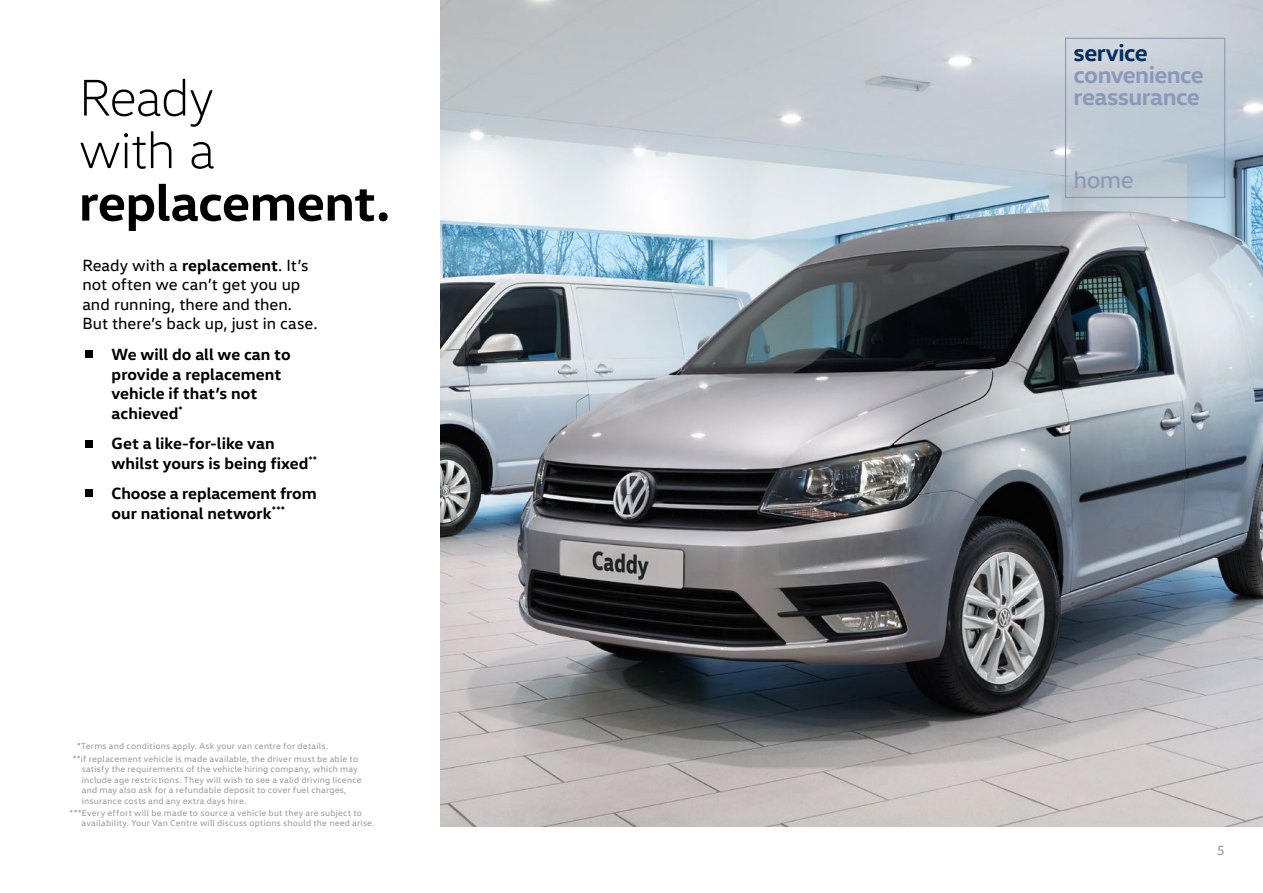
<style>
.page{position:relative;width:1263px;height:893px;background:#fff}
.page>*{position:absolute;margin:0;border:0;box-sizing:border-box;transform-origin:0 0}
.t1{font:700 52.5px "VW Head";letter-spacing:-.01em;color:#000}
.t2{font:300 52.5px/52.5px "VW Head";letter-spacing:-.015em;color:#000}
.t3{font:700 24px/21.8px "VW Head";letter-spacing:-.025em;color:#8b98ba}
.t4{font:700 24px "VW Head";letter-spacing:-.02em;color:#002e5f}
.t5{font:24px "VW Head";color:#8b98ba}
.t6{font:700 16.5px/19.5px "VW Head";color:#000}
.t7{font:16.5px/19.5px "VW Head";color:#000}
.t8{font:13.5px "VW Head";color:#9c9d9d}
.t9{font:9px/10.5px "VW Head";letter-spacing:.025em;color:#9c9d9d}
.s1{font-weight:700}
</style>
<div class="page">
<img style="left:440px;top:0;width:823px;height:827px">
<div style="left:86px;top:351px;width:7px;height:7px;background:#000"></div>
<div style="left:86px;top:440px;width:7px;height:7px;background:#000"></div>
<div style="left:86px;top:490px;width:7px;height:7px;background:#000"></div>
<div style="left:1065px;top:38px;width:160px;height:160px;border:1px solid #8b98ba"></div>
<h1 class="t2" style="left:79px;top:71px;width:138px">Ready with a</h1>
<h1 class="t1" style="left:79px;top:168px;width:313px">replacement.</h1>
<h3 class="t7" style="left:82px;top:255px;width:237px">Ready with a <span class="s1">replacement</span>. It’s not often we can’t get you up and running, there and then.<br>But there’s back up, just in case.</h3>
<h3 class="t6" style="left:112px;top:344px;width:181px">We will do all we can to provide a replacement vehicle if that’s not achieved<sup>*</sup></h3>
<h3 class="t6" style="left:112px;top:433px;width:207px">Get a like-for-like van whilst yours is being fixed<sup>**</sup></h3>
<h3 class="t6" style="left:112px;top:483px;width:207px">Choose a replacement from our national network<sup>***</sup></h3>
<p class="t9" style="left:77px;top:741px;width:253px">*Terms and conditions apply. Ask your van centre for details.</p>
<p class="t9" style="left:82px;top:753px;width:281px;text-indent:-9px">**if replacement vehicle is made available, the driver must be able to satisfy the requirements of the vehicle hiring company, which may include age restrictions. They will wish to see a valid driving licence and may also ask for a refundable deposit to cover fuel charges, insurance costs and any extra days hire.</p>
<p class="t9" style="left:82px;top:807px;width:294px;text-indent:-12px">***Every effort will be made to source a vehicle but they are subject to availability. Your Van Centre will discuss options should the need arise.</p>
<h2 class="t4" style="left:1074px;top:37px;width:75px">service</h2>
<h2 class="t3" style="left:1074px;top:63px;width:132px">convenience reassurance</h2>
<h2 class="t5" style="left:1074px;top:165px;width:61px">home</h2>
<h3 class="t8" style="left:1217px;top:841px;width:9px">5</h3>
</div>
